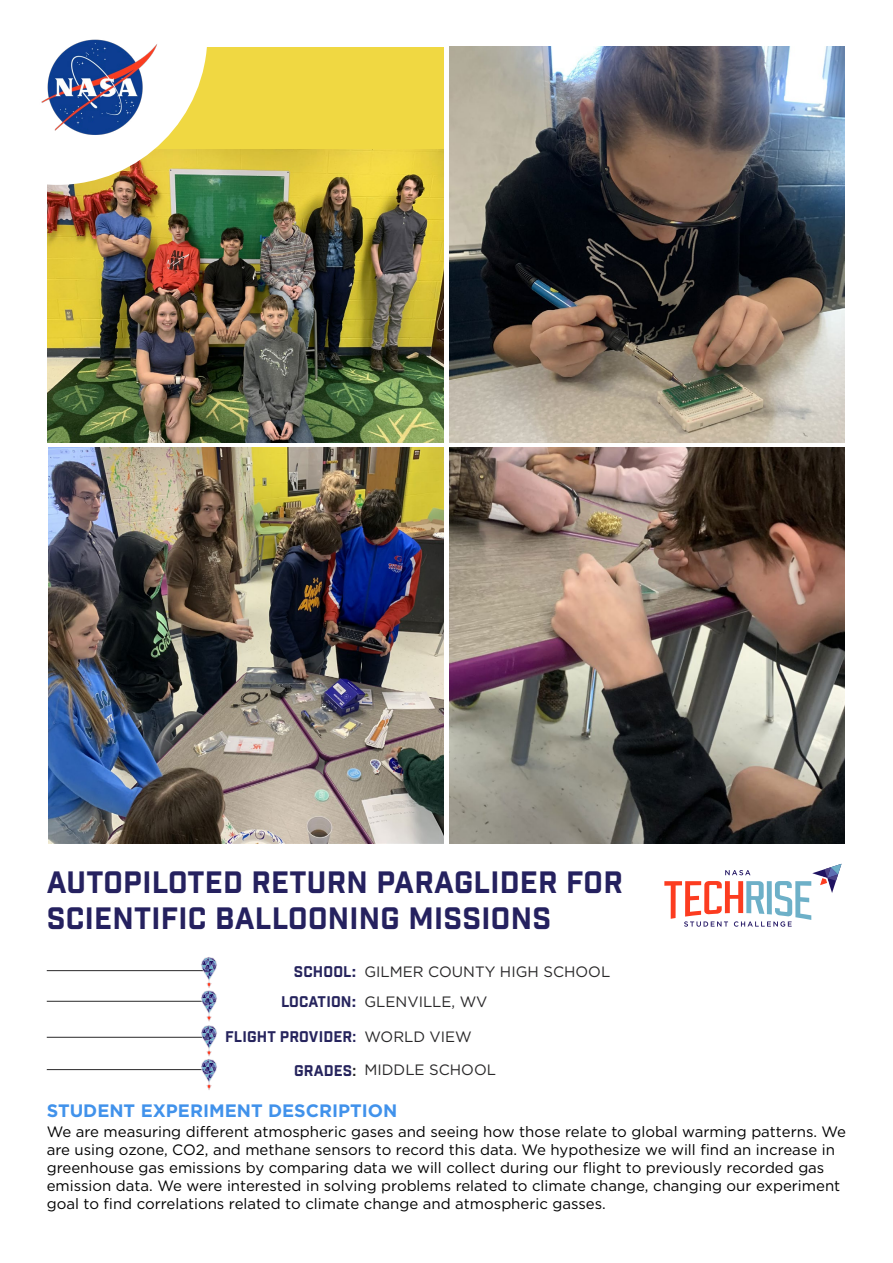
<style>
.page{position:relative;width:893px;height:1263px;background:#fff}
.page>*{position:absolute;margin:0;border:0;box-sizing:border-box;transform-origin:0 0}
.t1{font:30px/36px "Industry Inc Base";letter-spacing:.01em;color:#25215f}
.t2{font:700 18px "Gotham";color:#4192eb}
.t3{font:15px/18px "Gotham";color:#000}
.t4{font:15px/30.6px "Gotham";color:#292829}
.t5{font:15px/30.6px "Industry Inc Base";letter-spacing:.01em;color:#26245d;text-align:right}
.s1{font-family:"Gotham";font-weight:700}
.s2{color:#292829}
</style>
<div class="page">
<img style="left:449px;top:448px;width:396px;height:395px">
<div style="left:48px;top:47px;width:395px;height:395px;background:#f0d842"></div>
<img style="left:48px;top:149px;width:395px;height:293px">
<img style="left:48px;top:448px;width:396px;height:395px">
<img style="left:449px;top:47px;width:396px;height:395px">
<svg style="left:47px;top:47px;width:160px;height:138px"></svg>
<img style="left:41px;top:39px;width:125px;height:104px">
<svg style="left:664px;top:864px;width:177px;height:63px"></svg>
<hr style="left:47px;top:1069px;width:160px;height:1px;background:#292829">
<hr style="left:47px;top:1037px;width:160px;height:1px;background:#292829">
<hr style="left:47px;top:970px;width:160px;height:1px;background:#292829">
<hr style="left:47px;top:1001px;width:160px;height:1px;background:#292829">
<svg style="left:201px;top:957px;width:16px;height:133px"></svg>
<h1 class="t1" style="left:47px;top:865px;width:578px">AUTOPILOTED RETURN PARAGLIDER FOR<br>SCIENTIFIC BALLOONING MISSIONS</h1>
<p class="t5" style="left:281px;top:957px;width:77px">SCHOOL<span class="s1">:<br></span>LOCATION<span class="s1">:</span></p>
<p class="t5" style="left:225px;top:1022px;width:132px">FLIGHT PROVIDER:</p>
<p class="t5" style="left:294px;top:1056px;width:64px">GRADES<span class="s2">:</span></p>
<p class="t4" style="left:364px;top:956px;width:247px">GILMER COUNTY HIGH SCHOOL<br>GLENVILLE, WV</p>
<p class="t4" style="left:364px;top:1021px;width:109px">WORLD VIEW</p>
<p class="t4" style="left:364px;top:1054px;width:133px">MIDDLE SCHOOL</p>
<p class="t2" style="left:47px;top:1099px;width:352px">STUDENT EXPERIMENT DESCRIPTION</p>
<p class="t3" style="left:47px;top:1122px;width:801px">We are measuring different atmospheric gases and seeing how those relate to global warming patterns. We are using ozone, CO2, and methane sensors to record this data. We hypothesize we will find an increase in greenhouse gas emissions by comparing data we will collect during our flight to previously recorded gas emission data. We were interested in solving problems related to climate change, changing our experiment goal to find correlations related to climate change and atmospheric gasses.</p>
</div>
